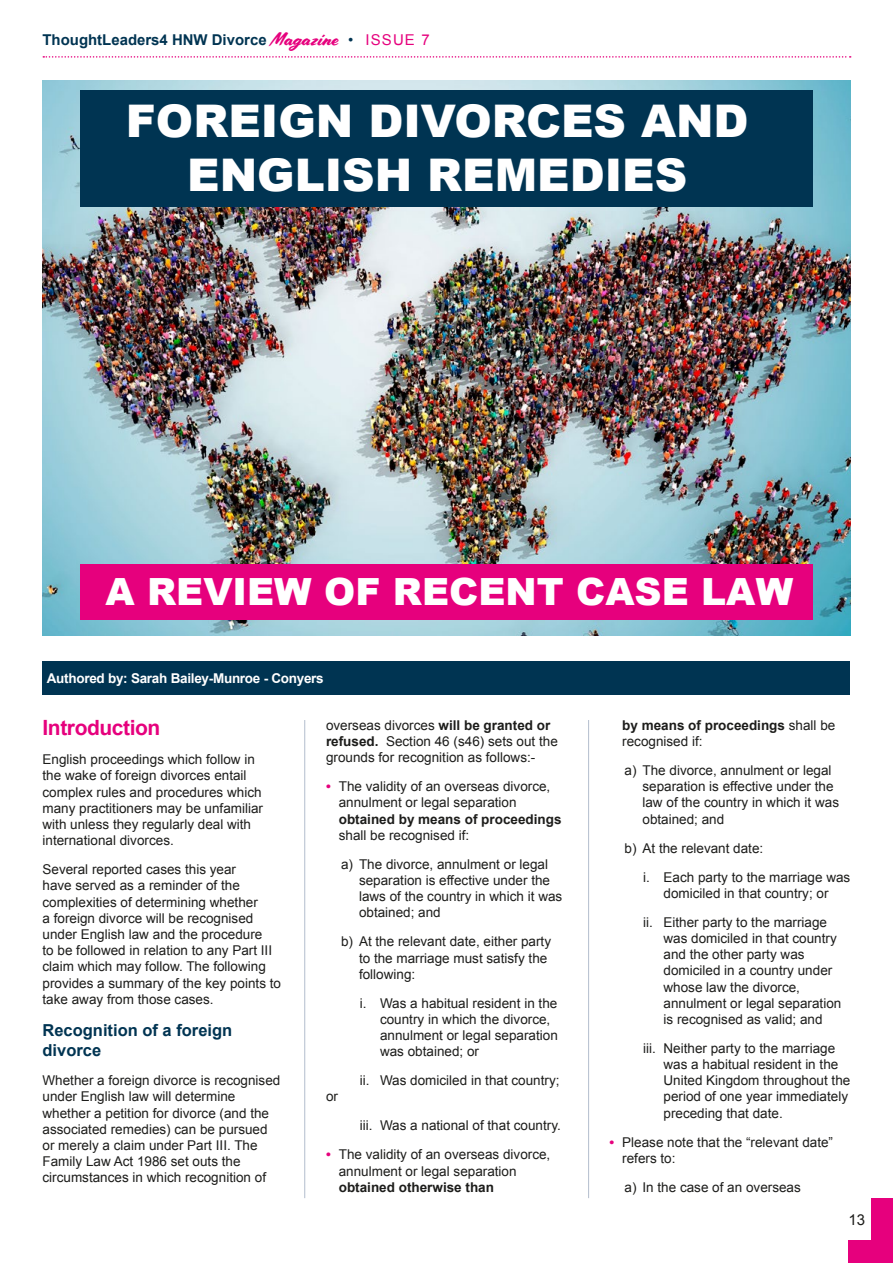
<style>
.page{position:relative;width:893px;height:1263px;background:#fff}
.page>*{position:absolute;margin:0;border:0;box-sizing:border-box;transform-origin:0 0}
.t1{font:900 45px/54px "Arial";color:#fff;text-align:center}
.t2{font:900 37.5px "Arial";color:#fff}
.t3{font:700 21px "Arial";letter-spacing:-.02em;color:#e6007d}
.t4{font:700 16.5px/19.8px "Arial";color:#003452}
.t5{font:700 15px "Arial";color:#003452}
.t6{font:15px "Arial";color:#1d1d1b}
.t7{font:13.5px/16.2px "Arial";color:#1d1d1b}
.t8{font:700 13.5px/16.2px "Arial";color:#1d1d1b}
.t9{font:700 13.5px "Arial";letter-spacing:-.02em;color:#fff}
.s1{font-family:"Cortado";font-weight:400;font-size:18.6px;color:#e6007d}
.s2{font-weight:400}
.s3{font-weight:400;color:#e6007d}
.s4{font-weight:700}
.s5{font-weight:700;color:#e6007d}
</style>
<div class="page">
<svg style="left:43px;top:56px;width:808px;height:2px"></svg>
<div style="left:872px;top:1198px;width:21px;height:65px;background:#e6007d"></div>
<div style="left:848px;top:1241px;width:45px;height:22px;background:#e6007d"></div>
<img style="left:43px;top:81px;width:807px;height:555px">
<div style="left:43px;top:661px;width:807px;height:33px;background:#003452"></div>
<hr style="left:304px;top:720px;width:1px;height:478px;background:#b3bdcd">
<hr style="left:588px;top:720px;width:1px;height:478px;background:#b3bdcd">
<div style="left:80px;top:564px;width:733px;height:55px;background:#e6007d"></div>
<div style="left:80px;top:90px;width:733px;height:116px;background:#003452"></div>
<p class="t5" style="left:43px;top:29px;width:389px">ThoughtLeaders4 HNW Divorce <span class="s1">Magazine</span> <span class="s2">•</span> <span class="s3">ISSUE 7</span></p>
<h1 class="t1" style="left:126px;top:92px;width:624px">FOREIGN DIVORCES AND<br>ENGLISH REMEDIES</h1>
<h2 class="t2" style="left:105px;top:564px;width:689px">A REVIEW OF RECENT CASE LAW</h2>
<p class="t9" style="left:47px;top:669px;width:278px">Authored by: Sarah Bailey-Munroe - Conyers</p>
<h3 class="t3" style="left:43px;top:714px;width:119px">Introduction</h3>
<p class="t7" style="left:43px;top:751px;width:222px">English proceedings which follow in the wake of foreign divorces entail complex rules and procedures which many practitioners may be unfamiliar with unless they regularly deal with international divorces.</p>
<p class="t7" style="left:43px;top:861px;width:240px">Several reported cases this year<br>have served as a reminder of the complexities of determining whether<br>a foreign divorce will be recognised under English law and the procedure<br>to be followed in relation to any Part III claim which may follow. The following provides a summary of the key points to take away from those cases.</p>
<p class="t4" style="left:43px;top:1021px;width:191px">Recognition of a foreign divorce</p>
<p class="t7" style="left:43px;top:1072px;width:239px">Whether a foreign divorce is recognised under English law will determine whether a petition for divorce (and the associated remedies) can be pursued or merely a claim under Part III. The Family Law Act 1986 set outs the circumstances in which recognition of</p>
<p class="t7" style="left:326px;top:717px;width:233px">overseas divorces <span class="s4">will be granted or refused.</span> Section 46 (s46) sets out the grounds for recognition as follows:-</p>
<p class="t7" style="left:339px;top:778px;width:213px;text-indent:-13px"><span class="s5">•</span> The validity of an overseas divorce, annulment or legal separation</p>
<p class="t8" style="left:339px;top:811px;width:224px">obtained by means of proceedings</p>
<p class="t7" style="left:339px;top:821px;width:211px;line-height:29px">shall be recognised if:<br>a) The divorce, annulment or legal</p>
<p class="t7" style="left:359px;top:872px;width:205px">separation is effective under the laws of the country in which it was obtained; and</p>
<p class="t7" style="left:359px;top:934px;width:194px;text-indent:-18px">b) At the relevant date, either party to the marriage must satisfy the following:</p>
<p class="t7" style="left:380px;top:995px;width:179px;text-indent:-20px">i. Was a habitual resident in the country in which the divorce, annulment or legal separation was obtained; or</p>
<p class="t7" style="left:360px;top:1072px;width:201px">ii. Was domiciled in that country;</p>
<p class="t7" style="left:326px;top:1089px;width:14px">or</p>
<p class="t7" style="left:360px;top:1118px;width:203px">iii. Was a national of that country.</p>
<p class="t7" style="left:339px;top:1147px;width:213px;text-indent:-13px"><span class="s5">•</span> The validity of an overseas divorce, annulment or legal separation</p>
<p class="t8" style="left:339px;top:1179px;width:157px">obtained otherwise than</p>
<p class="t8" style="left:622px;top:717px;width:215px">by means of proceedings <span class="s2">shall be recognised if:</span></p>
<p class="t7" style="left:642px;top:762px;width:198px;text-indent:-18px">a) The divorce, annulment or legal separation is effective under the law of the country in which it was obtained; and</p>
<p class="t7" style="left:643px;top:833px;width:209px;line-height:29px;text-indent:-19px">b) At the relevant date:<br>i. Each party to the marriage was</p>
<p class="t7" style="left:643px;top:879px;width:187px;line-height:29px;text-align:right">domiciled in that country; or<br>ii. Either party to the marriage</p>
<p class="t7" style="left:663px;top:930px;width:179px">was domiciled in that country and the other party was domiciled in a country under whose law the divorce, annulment or legal separation is recognised as valid; and</p>
<p class="t7" style="left:663px;top:1040px;width:188px;text-indent:-20px">iii. Neither party to the marriage was a habitual resident in the<br>United Kingdom throughout the period of one year immediately preceding that date.</p>
<p class="t7" style="left:622px;top:1134px;width:212px;text-indent:-13px"><span class="s5">•</span> Please note that the “relevant date” refers to:</p>
<p class="t7" style="left:624px;top:1179px;width:178px">a) In the case of an overseas</p>
<p class="t6" style="left:848px;top:1210px;width:18px">13</p>
</div>
